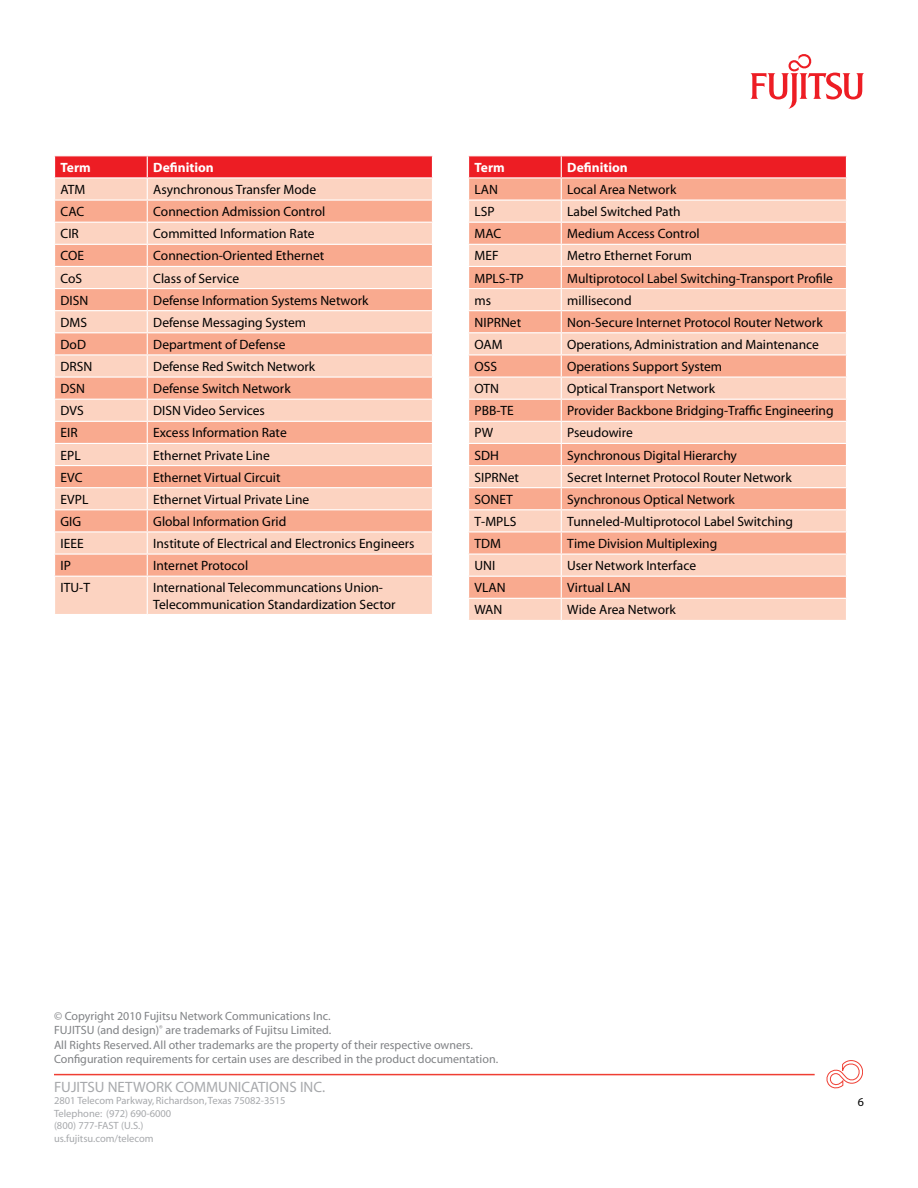
<style>
.page{position:relative;width:918px;height:1188px;background:#fff}
.page>*{position:absolute;margin:0;border:0;box-sizing:border-box;transform-origin:0 0}
.t1{font:15px "Myriad";color:#a7a9ac}
.t2{font:13.5px/16.2px "Myriad";color:#000}
.t3{font:700 13.5px "Myriad";color:#fff}
.t4{font:12px/14.4px "Myriad";color:#808285}
.t5{font:12px "Myriad";color:#000}
.t6{font:10.5px/12.6px "Myriad";color:#a7a9ac}
</style>
<div class="page">
<svg style="left:751px;top:54px;width:113px;height:55px"></svg>
<hr style="left:54px;top:1074px;width:761px;height:1px;background:#ef3e33">
<svg style="left:827px;top:1060px;width:36px;height:28px"></svg>
<div style="left:55px;top:577px;width:377px;height:37px;background:#fcd3c1"></div>
<svg style="left:54px;top:156px;width:379px;height:420px;background:#fabaa6"></svg>
<hr style="left:147px;top:577px;width:1px;height:37px;background:#fff">
<svg style="left:468px;top:156px;width:379px;height:464px;background:#fabba7"></svg>
<p class="t3" style="left:61px;top:160px;width:32px">Term</p>
<p class="t3" style="left:153px;top:160px;width:62px">Definition</p>
<p class="t2" style="left:61px;top:182px;width:26px">ATM</p>
<p class="t2" style="left:153px;top:182px;width:164px">Asynchronous Transfer Mode</p>
<p class="t2" style="left:61px;top:204px;width:25px">CAC</p>
<p class="t2" style="left:153px;top:204px;width:174px">Connection Admission Control</p>
<p class="t2" style="left:61px;top:226px;width:20px">CIR</p>
<p class="t2" style="left:153px;top:226px;width:163px">Committed Information Rate</p>
<p class="t2" style="left:61px;top:248px;width:25px">COE</p>
<p class="t2" style="left:153px;top:248px;width:172px">Connection-Oriented Ethernet</p>
<p class="t2" style="left:61px;top:271px;width:23px">CoS</p>
<p class="t2" style="left:153px;top:271px;width:87px">Class of Service</p>
<p class="t2" style="left:61px;top:293px;width:29px">DISN</p>
<p class="t2" style="left:153px;top:293px;width:217px">Defense Information Systems Network</p>
<p class="t2" style="left:61px;top:315px;width:28px">DMS</p>
<p class="t2" style="left:153px;top:315px;width:154px">Defense Messaging System</p>
<p class="t2" style="left:61px;top:337px;width:27px">DoD</p>
<p class="t2" style="left:153px;top:337px;width:134px">Department of Defense</p>
<p class="t2" style="left:61px;top:359px;width:33px">DRSN</p>
<p class="t2" style="left:153px;top:359px;width:163px">Defense Red Switch Network</p>
<p class="t2" style="left:61px;top:381px;width:26px">DSN</p>
<p class="t2" style="left:153px;top:381px;width:139px">Defense Switch Network</p>
<p class="t2" style="left:61px;top:403px;width:25px">DVS</p>
<p class="t2" style="left:153px;top:403px;width:113px">DISN Video Services</p>
<p class="t2" style="left:61px;top:425px;width:19px">EIR</p>
<p class="t2" style="left:153px;top:425px;width:135px">Excess Information Rate</p>
<p class="t2" style="left:61px;top:448px;width:22px">EPL</p>
<p class="t2" style="left:153px;top:448px;width:118px">Ethernet Private Line</p>
<p class="t2" style="left:61px;top:470px;width:24px">EVC</p>
<p class="t2" style="left:153px;top:470px;width:129px">Ethernet Virtual Circuit</p>
<p class="t2" style="left:61px;top:492px;width:29px">EVPL</p>
<p class="t2" style="left:153px;top:492px;width:158px">Ethernet Virtual Private Line</p>
<p class="t2" style="left:61px;top:514px;width:22px">GIG</p>
<p class="t2" style="left:153px;top:514px;width:135px">Global Information Grid</p>
<p class="t2" style="left:61px;top:536px;width:25px">IEEE</p>
<p class="t2" style="left:153px;top:536px;width:263px">Institute of Electrical and Electronics Engineers</p>
<p class="t2" style="left:61px;top:558px;width:12px">IP</p>
<p class="t2" style="left:153px;top:558px;width:96px">Internet Protocol</p>
<p class="t2" style="left:61px;top:580px;width:31px">ITU-T</p>
<p class="t2" style="left:153px;top:580px;width:244px">International Telecommuncations Union-<br>Telecommunication Standardization Sector</p>
<p class="t3" style="left:475px;top:160px;width:32px">Term</p>
<p class="t3" style="left:567px;top:160px;width:62px">Definition</p>
<p class="t2" style="left:475px;top:182px;width:25px">LAN</p>
<p class="t2" style="left:567px;top:182px;width:111px">Local Area Network</p>
<p class="t2" style="left:475px;top:204px;width:22px">LSP</p>
<p class="t2" style="left:567px;top:204px;width:115px">Label Switched Path</p>
<p class="t2" style="left:475px;top:226px;width:28px">MAC</p>
<p class="t2" style="left:567px;top:226px;width:134px">Medium Access Control</p>
<p class="t2" style="left:475px;top:248px;width:26px">MEF</p>
<p class="t2" style="left:567px;top:248px;width:126px">Metro Ethernet Forum</p>
<p class="t2" style="left:475px;top:271px;width:51px">MPLS-TP</p>
<p class="t2" style="left:567px;top:271px;width:267px">Multiprotocol Label Switching-Transport Profile</p>
<p class="t2" style="left:475px;top:293px;width:18px">ms</p>
<p class="t2" style="left:567px;top:293px;width:66px">millisecond</p>
<p class="t2" style="left:475px;top:315px;width:48px">NIPRNet</p>
<p class="t2" style="left:567px;top:315px;width:257px">Non-Secure Internet Protocol Router Network</p>
<p class="t2" style="left:475px;top:337px;width:30px">OAM</p>
<p class="t2" style="left:567px;top:337px;width:253px">Operations, Administration and Maintenance</p>
<p class="t2" style="left:475px;top:359px;width:24px">OSS</p>
<p class="t2" style="left:567px;top:359px;width:156px">Operations Support System</p>
<p class="t2" style="left:475px;top:381px;width:26px">OTN</p>
<p class="t2" style="left:567px;top:381px;width:149px">Optical Transport Network</p>
<p class="t2" style="left:475px;top:403px;width:41px">PBB-TE</p>
<p class="t2" style="left:567px;top:403px;width:268px">Provider Backbone Bridging-Traffic Engineering</p>
<p class="t2" style="left:475px;top:425px;width:20px">PW</p>
<p class="t2" style="left:567px;top:425px;width:67px">Pseudowire</p>
<p class="t2" style="left:475px;top:448px;width:26px">SDH</p>
<p class="t2" style="left:567px;top:448px;width:171px">Synchronous Digital Hierarchy</p>
<p class="t2" style="left:475px;top:470px;width:46px">SIPRNet</p>
<p class="t2" style="left:567px;top:470px;width:226px">Secret Internet Protocol Router Network</p>
<p class="t2" style="left:475px;top:492px;width:40px">SONET</p>
<p class="t2" style="left:567px;top:492px;width:169px">Synchronous Optical Network</p>
<p class="t2" style="left:475px;top:514px;width:43px">T-MPLS</p>
<p class="t2" style="left:567px;top:514px;width:227px">Tunneled-Multiprotocol Label Switching</p>
<p class="t2" style="left:475px;top:536px;width:28px">TDM</p>
<p class="t2" style="left:567px;top:536px;width:152px">Time Division Multiplexing</p>
<p class="t2" style="left:475px;top:558px;width:22px">UNI</p>
<p class="t2" style="left:567px;top:558px;width:130px">User Network Interface</p>
<p class="t2" style="left:475px;top:580px;width:33px">VLAN</p>
<p class="t2" style="left:567px;top:580px;width:65px">Virtual LAN</p>
<p class="t2" style="left:475px;top:602px;width:29px">WAN</p>
<p class="t2" style="left:567px;top:602px;width:110px">Wide Area Network</p>
<p class="t4" style="left:54px;top:1009px;width:446px">© Copyright 2010 Fujitsu Network Communications Inc.<br>FUJITSU (and design)<sup>®</sup> are trademarks of Fujitsu Limited.<br>All Rights Reserved. All other trademarks are the property of their respective owners.<br>Configuration requirements for certain uses are described in the product documentation.</p>
<p class="t1" style="left:54px;top:1079px;width:273px">FUJITSU NETWORK COMMUNICATIONS INC.</p>
<p class="t6" style="left:54px;top:1095px;width:233px">2801 Telecom Parkway, Richardson, Texas 75082-3515<br>Telephone: (972) 690-6000<br>(800) 777-FAST (U.S.)<br>us.fujitsu.com/telecom</p>
<p class="t5" style="left:858px;top:1096px;width:8px">6</p>
</div>
